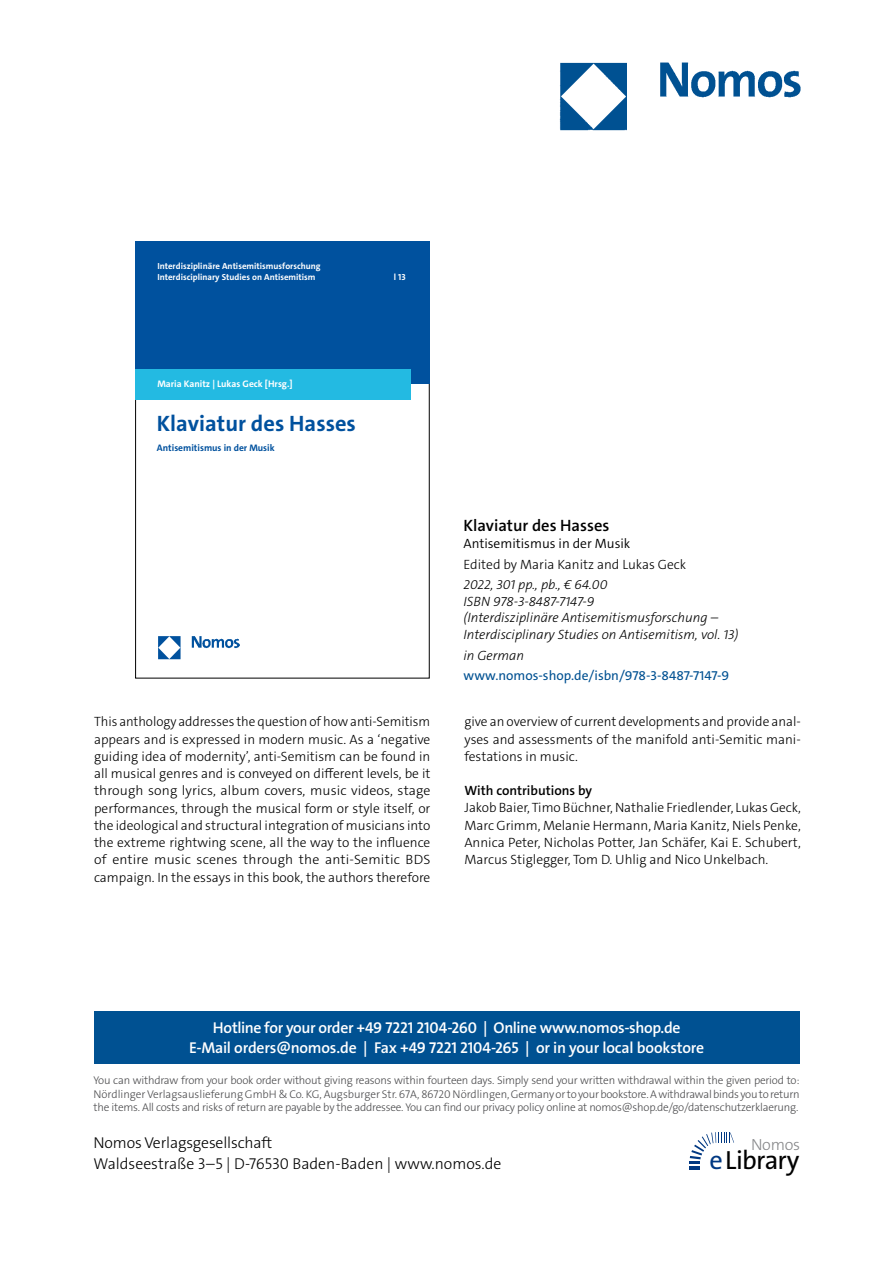
<style>
.page{position:relative;width:893px;height:1263px;background:#fff}
.page>*{position:absolute;margin:0;border:0;box-sizing:border-box;transform-origin:0 0}
.t1{font:26.4px "The Sans Os F";letter-spacing:-.03em;color:#000}
.t2{font:700 22.35px "The Sans C5";color:#00519e}
.t3{font:600 16.5px "The Sans C5";color:#000}
.t4{font:300 16.2px "The Sans Os F";letter-spacing:-.02em;color:#87888a}
.t5{font:600 15.75px/21px "The Sans Os F";letter-spacing:-.02em;color:#fff;text-align:center}
.t6{font:300 15.75px/21px "The Sans Os F";color:#000}
.t7{font:300 13.5px/17.2px "The Sans C5";color:#000;text-align:justify}
.t8{font:italic 300 13.5px/16.5px "The Sans C5";color:#000}
.t9{font:13.5px "The Sans C5";color:#005192}
.t10{font:300 13.5px "The Sans C5";color:#000}
.t11{font:600 13.5px "The Sans C5";color:#000}
.t12{font:300 11.25px/13.5px "The Sans Os F";letter-spacing:-.02em;color:#4b4b4d;text-align:justify}
.t13{font:700 9.45px "The Sans C5";color:#fff}
.t14{font:700 9.45px "The Sans C5";color:#00519e}
.t15{font:700 8.85px/10.2px "The Sans C5";color:#fff}
.s1{color:#003882}
</style>
<div class="page">
<div style="left:94px;top:1011px;width:705px;height:52px;background:#005192"></div>
<hr style="left:689px;top:1166px;width:11px;height:4px;background:#003882">
<svg style="left:689px;top:1132px;width:45px;height:32px"></svg>
<img style="left:559px;top:62px;width:242px;height:69px">
<div style="left:135px;top:242px;width:295px;height:142px;background:#00519e"></div>
<div style="left:135px;top:369px;width:275px;height:30px;background:#23bae2"></div>
<img style="left:158px;top:636px;width:82px;height:23px">
<p class="t15" style="left:157px;top:261px;width:165px">Interdisziplinäre Antisemitismusforschung<br>Interdisciplinary Studies on Antisemitism</p>
<p class="t15" style="left:394px;top:272px;width:13px">l 13</p>
<p class="t13" style="left:157px;top:377px;width:137px">Maria Kanitz | Lukas Geck [Hrsg.]</p>
<h2 class="t2" style="left:157px;top:409px;width:200px">Klaviatur des Hasses</h2>
<p class="t14" style="left:157px;top:442px;width:119px">Antisemitismus in der Musik</p>
<p class="t3" style="left:463px;top:515px;width:148px">Klaviatur des Hasses</p>
<p class="t10" style="left:463px;top:535px;width:168px">Antisemitismus in der Musik</p>
<p class="t7" style="left:463px;top:555px;width:224px">Edited by Maria Kanitz and Lukas Geck</p>
<p class="t8" style="left:463px;top:577px;width:277px">2022, 301 pp., pb., € 64.00<br>ISBN 978-3-8487-7147-9<br>(Interdisziplinäre Antisemitismusforschung – Interdisciplinary Studies on Antisemitism, vol. 13)</p>
<p class="t8" style="left:463px;top:647px;width:62px">in German</p>
<p class="t9" style="left:463px;top:667px;width:267px">www.nomos-shop.de/isbn/978-3-8487-7147-9</p>
<p class="t7" style="left:94px;top:713px;width:338px">This anthology addresses the question of how anti-Semitism appears and is expressed in modern music. As a ‘negative guiding idea of modernity’, anti-Semitism can be found in all musical genres and is conveyed on different levels, be it through song lyrics, album covers, music videos, stage performances, through the musical form or style itself, or the ideological and structural integration of musicians into the extreme rightwing scene, all the way to the influence of entire music scenes through the anti-Semitic BDS campaign. In the essays in this book, the authors therefore</p>
<p class="t7" style="left:464px;top:713px;width:338px">give an overview of current developments and provide anal&shy;yses and assessments of the manifold anti-Semitic mani&shy;festations in music.</p>
<p class="t11" style="left:464px;top:782px;width:129px">With contributions by</p>
<p class="t7" style="left:464px;top:799px;width:338px">Jakob Baier, Timo Büchner, Nathalie Friedlender, Lukas Geck, Marc Grimm, Melanie Hermann, Maria Kanitz, Niels Penke, Annica Peter, Nicholas Potter, Jan Schäfer, Kai E. Schubert, Marcus Stiglegger, Tom D. Uhlig and Nico Unkelbach.</p>
<p class="t5" style="left:189px;top:1017px;width:517px">Hotline for your order +49 7221 2104-260 | Online www.nomos-shop.de<br>E-Mail orders@nomos.de | Fax +49 7221 2104-265 | or in your local bookstore</p>
<p class="t12" style="left:94px;top:1074px;width:708px">You can withdraw from your book order without giving reasons within fourteen days. Simply send your written withdrawal within the given period to:<br>Nördlinger Verlagsauslieferung GmbH &amp; Co. KG, Augsburger Str. 67A, 86720 Nördlingen, Germany or to your bookstore. A withdrawal binds you to return the items. All costs and risks of return are payable by the addressee. You can find our privacy policy online at nomos@shop.de/go/datenschutzerklaerung.</p>
<p class="t6" style="left:94px;top:1133px;width:409px">Nomos Verlagsgesellschaft<br>Waldseestraße 3–5 | D-76530 Baden-Baden | www.nomos.de</p>
<p class="t4" style="left:751px;top:1134px;width:51px">Nomos</p>
<h1 class="t1" style="left:709px;top:1150px;width:91px"><span class="s1">e</span>Library</h1>
</div>
